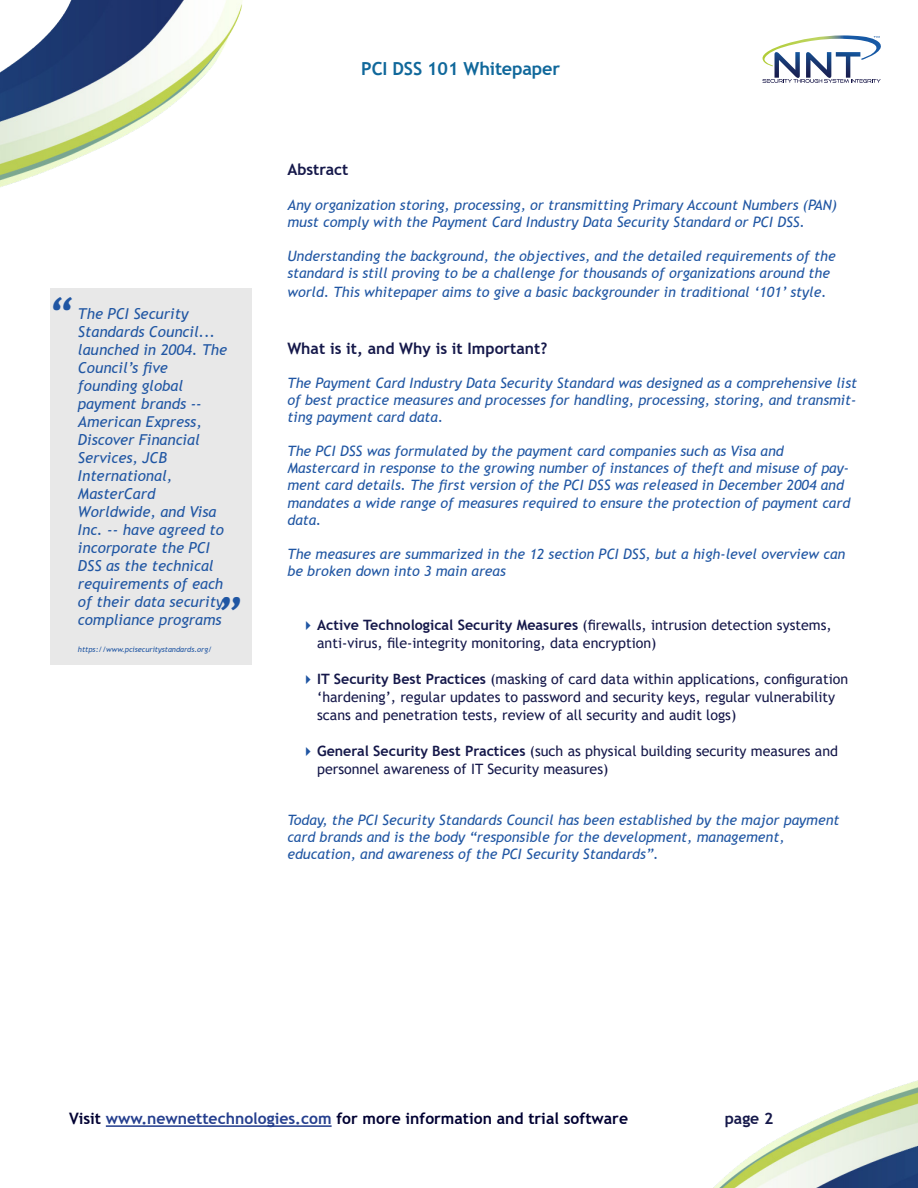
<style>
.page{position:relative;width:918px;height:1188px;background:#fff}
.page>*{position:absolute;margin:0;border:0;box-sizing:border-box;transform-origin:0 0}
.t1{font:italic 700 45px "Trebuchet";color:#2056a3}
.t2{font:700 18px "Trebuchet MS";letter-spacing:-.01em;color:#10689b}
.t3{font:700 15.75px "Trebuchet MS";color:#000032}
.Heading{font:700 15.75px "Trebuchet MS";color:#15184a}
.t4{font:italic 15px/18px "Trebuchet MS";color:#2056a3}
.Body_Text{font:italic 14.25px/17.1px "Trebuchet MS";color:#2056a3}
.t5{font:14.25px/18px "Trebuchet MS";color:#15184a}
.Heading-2{font:italic 14.25px/17.1px "Trebuchet MS";color:#2056a3}
.t6{font:italic 7.5px "Trebuchet MS";color:#2056a3}
.s1{font-weight:700}
.s2{color:#253f8e}
</style>
<div class="page">
<img style="left:1px;top:0;width:242px;height:187px">
<img style="left:713px;top:1080px;width:205px;height:108px">
<div style="left:227px;top:54px;width:468px;height:31px;background:#fff"></div>
<hr style="left:106px;top:1125px;width:226px;height:2px;background:#253f8e">
<svg style="left:762px;top:35px;width:119px;height:48px"></svg>
<div style="left:50px;top:288px;width:202px;height:377px;background:#e8e8e8"></div>
<p class="t1" style="left:47px;top:285px;width:28px">“</p>
<p class="t4" style="left:78px;top:305px;width:151px">The PCI Security<br>Standards Council... launched in 2004. The<br>Council’s five</p>
<p class="t4" style="left:78px;top:377px;width:107px">founding global</p>
<p class="t4" style="left:78px;top:395px;width:125px">payment brands --</p>
<p class="t4" style="left:78px;top:413px;width:125px">American Express,<br>Discover Financial<br>Services, JCB</p>
<p class="t4" style="left:78px;top:467px;width:96px">International,</p>
<p class="t4" style="left:78px;top:485px;width:79px">MasterCard</p>
<p class="t4" style="left:78px;top:503px;width:147px">Worldwide, and Visa<br>Inc. -- have agreed to incorporate the PCI<br>DSS as the technical requirements of each of their data security compliance programs</p>
<p class="t6" style="left:78px;top:645px;width:136px">https://www.pcisecuritystandards.org/</p>
<p class="t1" style="left:215px;top:585px;width:28px">”</p>
<p class="t2" style="left:361px;top:57px;width:200px">PCI DSS 101 Whitepaper</p>
<p class="Heading" style="left:287px;top:160px;width:63px">Abstract</p>
<p class="Body_Text" style="left:287px;top:196px;width:551px">Any organization storing, processing, or transmitting Primary Account Numbers (PAN) must comply with the Payment Card Industry Data Security Standard or PCI DSS.</p>
<p class="Body_Text" style="left:287px;top:247px;width:550px">Understanding the background, the objectives, and the detailed requirements of the standard is still proving to be a challenge for thousands of organizations around the</p>
<p class="Body_Text" style="left:287px;top:283px;width:541px">world. This whitepaper aims to give a basic backgrounder in traditional ‘101’ style.</p>
<p class="Heading" style="left:287px;top:338px;width:261px">What is it, and Why is it Important?</p>
<p class="Body_Text" style="left:287px;top:374px;width:571px;text-align:justify">The Payment Card Industry Data Security Standard was designed as a comprehensive list of best practice measures and processes for handling, processing, storing, and transmit&shy;ting payment card data.</p>
<p class="Body_Text" style="left:287px;top:443px;width:498px">The PCI DSS was formulated by the payment card companies such as Visa and</p>
<p class="Body_Text" style="left:287px;top:460px;width:564px">Mastercard in response to the growing number of instances of theft and misuse of pay&shy;ment card details. The first version of the PCI DSS was released in December 2004 and mandates a wide range of measures required to ensure the protection of payment card data.</p>
<p class="Heading-2" style="left:287px;top:545px;width:559px">The measures are summarized in the 12 section PCI DSS, but a high-level overview can be broken down into 3 main areas</p>
<p class="t5" style="left:317px;top:616px;width:516px"><span class="s1">Active Technological Security Measures</span> (firewalls, intrusion detection systems, anti-virus, file-integrity monitoring, data encryption)</p>
<p class="t5" style="left:317px;top:670px;width:533px"><span class="s1">IT Security Best Practices</span> (masking of card data within applications, configuration ‘hardening’, regular updates to password and security keys, regular vulnerability scans and penetration tests, review of all security and audit logs)</p>
<p class="t5" style="left:317px;top:742px;width:523px"><span class="s1">General Security Best Practices</span> (such as physical building security measures and personnel awareness of IT Security measures)</p>
<p class="Body_Text" style="left:287px;top:812px;width:554px">Today, the PCI Security Standards Council has been established by the major payment card brands and is the body “responsible for the development, management,</p>
<p class="Body_Text" style="left:287px;top:846px;width:373px">education, and awareness of the PCI Security Standards”.</p>
<p class="t3" style="left:69px;top:1109px;width:560px">Visit <span class="s2">www.newnettechnologies.com</span> for more information and trial software</p>
<p class="Heading" style="left:725px;top:1109px;width:50px">page 2</p>
</div>
